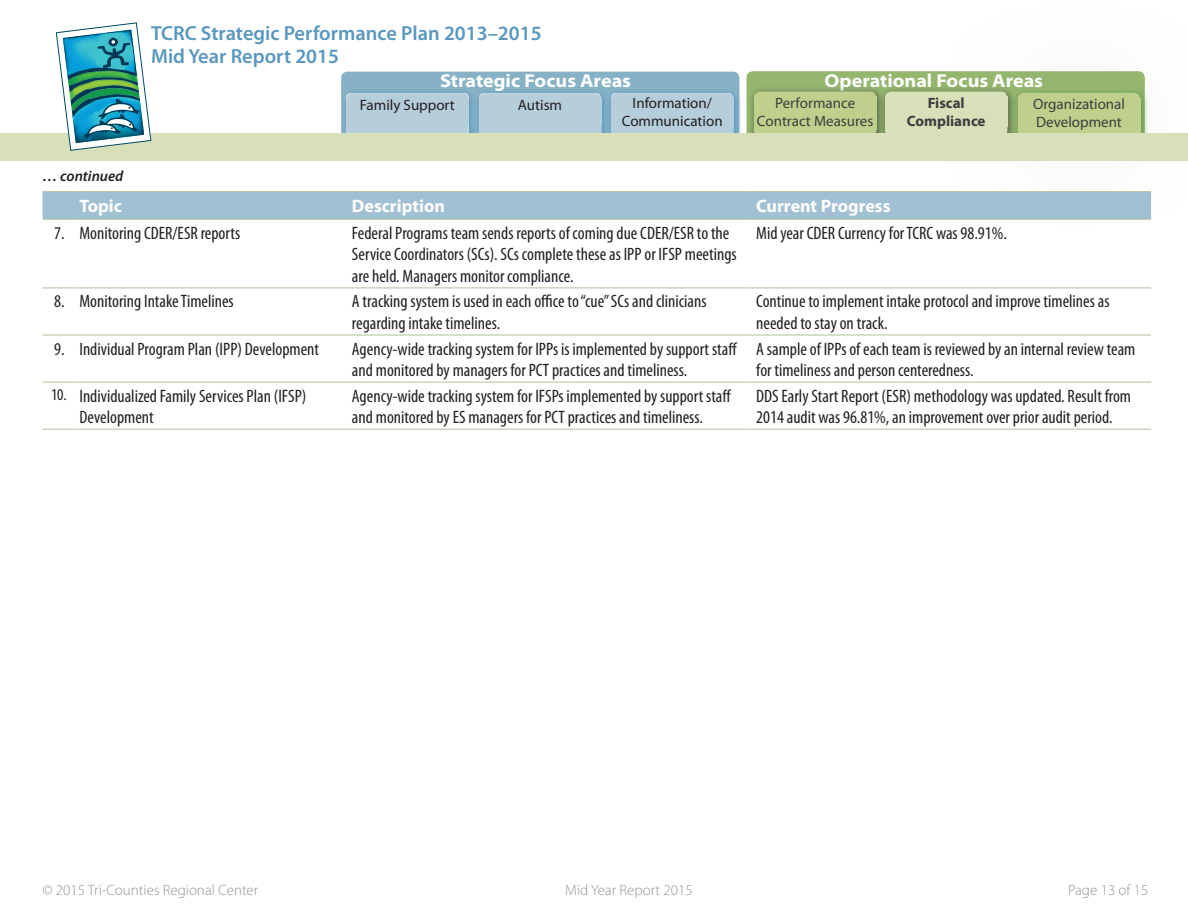
<style>
.page{position:relative;width:1188px;height:918px;background:#fff}
.page>*{position:absolute;margin:0;border:0;box-sizing:border-box;transform-origin:0 0}
.t1{font:600 20.4px/23.2px "Myriad Pro";color:#5997bf}
.t2{font:700 semi-expanded 18.75px "Myriad Pro";color:#fff}
.t3{font:condensed 18px/21.6px "Myriad Pro";color:#231f20}
.t4{font:700 18px "Myriad Pro";color:#fff}
.t5{font:300 15px "Myriad Pro";color:#939598}
.t6{font:15px/18px "Myriad Pro";color:#3e3e3f}
.t7{font:15px/18px "Myriad Pro";color:#231f20;text-align:center}
.t8{font:700 15px/18px "Myriad Pro";color:#3e3e3f;text-align:center}
.t9{font:italic 600 15px "Myriad Pro";color:#231f20}
.s1{font-size:16.5px}
</style>
<div class="page">
<div style="left:341px;top:72px;width:398px;height:67px;background:#87b2c6;border-radius:6px"></div>
<svg style="left:341px;top:87px;width:132px;height:46px"></svg>
<div style="left:346px;top:93px;width:122px;height:45px;background:#b6cddc;border-radius:6px"></div>
<svg style="left:616px;top:87px;width:125px;height:46px"></svg>
<div style="left:611px;top:93px;width:122px;height:45px;background:#b6cddc;border-radius:6px"></div>
<svg style="left:473px;top:91px;width:138px;height:42px"></svg>
<div style="left:479px;top:93px;width:122px;height:45px;background:#b6cddc;border-radius:6px"></div>
<div style="left:747px;top:71px;width:398px;height:68px;background:#94b66d;border-radius:6px"></div>
<div style="left:921px;top:0;width:267px;height:238px;background:#adc29b;opacity:.3"></div>
<div style="left:1018px;top:93px;width:122px;height:45px;background:#bfcf8c;border-radius:6px"></div>
<div style="left:744px;top:82px;width:142px;height:64px;background:#adc29b;opacity:.3"></div>
<div style="left:754px;top:92px;width:122px;height:45px;background:#bfcf8c;border-radius:6px"></div>
<div style="left:875px;top:82px;width:142px;height:64px;background:#adc29b;opacity:.3"></div>
<div style="left:885px;top:92px;width:122px;height:45px;background:#d7e0b8;border-radius:6px"></div>
<div style="left:0;top:133px;width:1188px;height:28px;background:#d7e0b8"></div>
<svg style="left:56px;top:23px;width:95px;height:128px"></svg>
<svg style="left:43px;top:192px;width:1108px;height:27px;background:#a2c0d1"></svg>
<hr style="left:43px;top:219px;width:30px;height:1px;background:#adc29b">
<hr style="left:43px;top:288px;width:30px;height:1px;background:#adc29b">
<hr style="left:43px;top:335px;width:30px;height:1px;background:#adc29b">
<hr style="left:43px;top:382px;width:30px;height:1px;background:#adc29b">
<hr style="left:43px;top:429px;width:30px;height:1px;background:#adc29b">
<hr style="left:73px;top:219px;width:273px;height:1px;background:#adc29b">
<hr style="left:346px;top:219px;width:404px;height:1px;background:#adc29b">
<hr style="left:750px;top:219px;width:401px;height:1px;background:#adc29b">
<hr style="left:73px;top:288px;width:273px;height:1px;background:#adc29b">
<hr style="left:346px;top:288px;width:404px;height:1px;background:#adc29b">
<hr style="left:750px;top:288px;width:401px;height:1px;background:#adc29b">
<hr style="left:73px;top:335px;width:273px;height:1px;background:#adc29b">
<hr style="left:346px;top:335px;width:404px;height:1px;background:#adc29b">
<hr style="left:750px;top:335px;width:401px;height:1px;background:#adc29b">
<hr style="left:73px;top:382px;width:273px;height:1px;background:#adc29b">
<hr style="left:346px;top:382px;width:404px;height:1px;background:#adc29b">
<hr style="left:750px;top:382px;width:401px;height:1px;background:#adc29b">
<hr style="left:73px;top:429px;width:273px;height:1px;background:#adc29b">
<hr style="left:346px;top:429px;width:404px;height:1px;background:#adc29b">
<hr style="left:750px;top:429px;width:401px;height:1px;background:#adc29b">
<hr style="left:43px;top:191px;width:30px;height:1px;background:#adc29b">
<hr style="left:73px;top:191px;width:273px;height:1px;background:#adc29b">
<hr style="left:346px;top:191px;width:404px;height:1px;background:#adc29b">
<hr style="left:750px;top:191px;width:401px;height:1px;background:#adc29b">
<p class="t1" style="left:151px;top:21px;width:392px">TCRC Strategic Performance Plan 2013–2015<br>Mid Year Report 2015</p>
<p class="t9" style="left:43px;top:168px;width:82px">… continued</p>
<p class="t2" style="left:440px;top:71px;width:192px">Strategic Focus Areas</p>
<p class="t2" style="left:825px;top:70px;width:220px">Operational Focus Areas</p>
<p class="t6" style="left:757px;top:94px;width:118px;text-align:center">Performance<br>Contract Measures</p>
<p class="t8" style="left:907px;top:94px;width:80px">Fiscal<br>Compliance</p>
<p class="t7" style="left:622px;top:94px;width:102px">Information/<br>Communication</p>
<p class="t6" style="left:1033px;top:95px;width:93px">Organizational<br>Development</p>
<p class="t7" style="left:360px;top:96px;width:96px">Family Support</p>
<p class="t7" style="left:518px;top:96px;width:46px">Autism</p>
<p class="t4" style="left:79px;top:196px;width:44px">Topic</p>
<p class="t4" style="left:352px;top:196px;width:94px">Description</p>
<p class="t4" style="left:756px;top:196px;width:136px">Current Progress</p>
<p class="t3" style="left:54px;top:222px;width:188px">7. Monitoring CDER/ESR reports</p>
<p class="t3" style="left:352px;top:222px;width:386px">Federal Programs team sends reports of coming due CDER/ESR to the<br>Service Coordinators (SCs). SCs complete these as IPP or IFSP meetings are held. Managers monitor compliance.</p>
<p class="t3" style="left:756px;top:222px;width:252px">Mid year CDER Currency for TCRC was 98.91%.</p>
<p class="t3" style="left:54px;top:291px;width:181px">8. Monitoring Intake Timelines</p>
<p class="t3" style="left:352px;top:291px;width:356px">A tracking system is used in each office to “cue” SCs and clinicians regarding intake timelines.</p>
<p class="t3" style="left:756px;top:291px;width:355px">Continue to implement intake protocol and improve timelines as needed to stay on track.</p>
<p class="t3" style="left:54px;top:338px;width:266px">9. Individual Program Plan (IPP) Development</p>
<p class="t3" style="left:352px;top:338px;width:387px">Agency-wide tracking system for IPPs is implemented by support staff and monitored by managers for PCT practices and timeliness.</p>
<p class="t3" style="left:756px;top:338px;width:381px">A sample of IPPs of each team is reviewed by an internal review team for timeliness and person centeredness.</p>
<p class="t3" style="left:79px;top:385px;width:228px;text-indent:-28px"><span class="s1">10.</span> Individualized Family Services Plan (IFSP)<br>Development</p>
<p class="t3" style="left:352px;top:385px;width:381px">Agency-wide tracking system for IFSPs implemented by support staff and monitored by ES managers for PCT practices and timeliness.</p>
<p class="t3" style="left:756px;top:385px;width:376px">DDS Early Start Report (ESR) methodology was updated. Result from<br>2014 audit was 96.81%, an improvement over prior audit period.</p>
<p class="t5" style="left:42px;top:882px;width:217px">© 2015 Tri-Counties Regional Center</p>
<p class="t5" style="left:565px;top:882px;width:129px">Mid Year Report 2015</p>
<p class="t5" style="left:1068px;top:882px;width:82px">Page 13 of 15</p>
</div>
